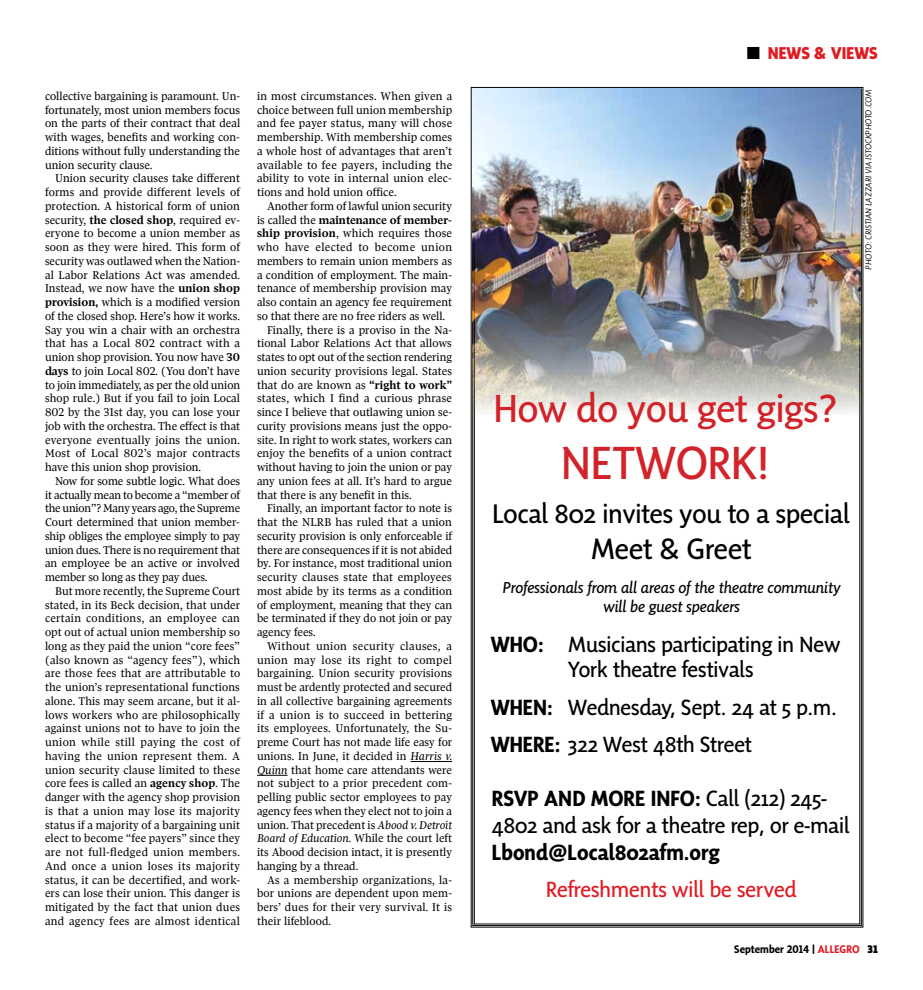
<style>
.page{position:relative;width:923px;height:990px;background:#fff}
.page>*{position:absolute;margin:0;border:0;box-sizing:border-box;transform-origin:0 0}
.t1{font:47.5px "Sensibility";color:#d2232a}
.t2{font:40px "Sensibility";color:#d2232a}
.t3{font:30px "Sensibility";color:#000}
.t4{font:27.5px "Sensibility";color:#000}
.t5{font:22.5px/25px "Sensibility";color:#000}
.t6{font:22.5px "Sensibility";color:#e11b22}
.t7{font:700 22.5px "Sensibility";color:#000}
.t8{font:800 17.5px "Sensibility";color:#e11b22}
.t9{font:italic 16.25px/19.5px "Sensibility";color:#000;text-align:center}
.t10{font:11.5px/13.8px "Pratt Pro";letter-spacing:.005em;color:#000;text-align:justify}
.t11{font:11.5px "Pratt Pro";letter-spacing:.03em;color:#000}
.t12{font:italic 11.5px "Pratt Pro";color:#000}
.t13{font:700 11.5px "Pratt Pro";color:#000}
.t14{font:700 11.25px "Sensibility";color:#000}
.t15{font:900 11.25px "Sensibility";color:#000}
.t16{font:italic 300 8.75px "Sensibility";letter-spacing:-.005em;color:#000}
.s1{font-weight:700}
.s2{font-weight:400}
.s3{font-style:italic}
.s4{font-style:normal}
.s5{color:#000}
.s6{color:#e11b22}
</style>
<div class="page">
<hr style="left:410px;top:761px;width:42px;height:1px;background:#000">
<hr style="left:257px;top:775px;width:30px;height:1px;background:#000">
<svg style="left:470px;top:87px;width:393px;height:841px"></svg>
<img style="left:472px;top:88px;width:388px;height:326px">
<p class="t10" style="left:45px;top:90px;width:197px">collective bargaining is paramount. Un&shy;fortunately, most union members focus on the parts of their contract that deal with wages, benefits and working con&shy;ditions without fully understanding the union security clause.</p>
<p class="t10" style="left:45px;top:172px;width:197px;text-indent:10px">Union security clauses take different forms and provide different levels of protection. A historical form of union security, <span class="s1">the closed shop</span>, required ev&shy;eryone to become a union member as soon as they were hired. This form of security was outlawed when the Nation&shy;al Labor Relations Act was amended.<br>Instead, we now have the <span class="s1">union shop provision,</span> which is a modified version of the closed shop. Here’s how it works.<br>Say you win a chair with an orchestra that has a Local 802 contract with a union shop provision. You now have <span class="s1">30 days</span> to join Local 802. (You don’t have to join immediately, as per the old union shop rule.) But if you fail to join Local 802 by the 31st day, you can lose your job with the orchestra. The effect is that everyone eventually joins the union.<br>Most of Local 802’s major contracts have this union shop provision.</p>
<p class="t10" style="left:45px;top:475px;width:197px;text-indent:10px">Now for some subtle logic. What does it actually mean to become a “member of the union”? Many years ago, the Supreme Court determined that union member&shy;ship obliges the employee simply to pay union dues. There is no requirement that an employee be an active or involved member so long as they pay dues.</p>
<p class="t10" style="left:45px;top:585px;width:197px;text-indent:10px">But more recently, the Supreme Court stated, in its Beck decision, that under certain conditions, an employee can opt out of actual union membership so long as they paid the union “core fees” (also known as “agency fees”), which are those fees that are attributable to the union’s representational functions alone. This may seem arcane, but it al&shy;lows workers who are philosophically against unions not to have to join the union while still paying the cost of having the union represent them. A union security clause limited to these core fees is called an <span class="s1">agency shop</span>. The danger with the agency shop provision is that a union may lose its majority status if a majority of a bargaining unit elect to become “fee payers” since they are not full-fledged union members.<br>And once a union loses its majority status, it can be decertified, and work&shy;ers can lose their union. This danger is mitigated by the fact that union dues and agency fees are almost identical</p>
<p class="t10" style="left:257px;top:90px;width:197px">in most circumstances. When given a choice between full union membership and fee payer status, many will chose membership. With membership comes a whole host of advantages that aren’t available to fee payers, including the ability to vote in internal union elec&shy;tions and hold union office.</p>
<p class="t10" style="left:267px;top:200px;width:186px">Another form of lawful union security</p>
<p class="t13" style="left:257px;top:214px;width:196px"><span class="s2">is called the</span> maintenance of member-</p>
<p class="t10" style="left:257px;top:227px;width:196px"><span class="s1">ship provision</span>, which requires those</p>
<p class="t11" style="left:257px;top:241px;width:196px">who have elected to become union</p>
<p class="t10" style="left:257px;top:255px;width:196px">members to remain union members as</p>
<p class="t10" style="left:257px;top:268px;width:196px">a condition of employment. The main-</p>
<p class="t10" style="left:257px;top:282px;width:196px">tenance of membership provision may</p>
<p class="t10" style="left:257px;top:296px;width:197px">also contain an agency fee requirement</p>
<p class="t10" style="left:257px;top:310px;width:189px">so that there are no free riders as well.</p>
<p class="t10" style="left:267px;top:323px;width:187px">Finally, there is a proviso in the Na-</p>
<p class="t10" style="left:257px;top:337px;width:196px">tional Labor Relations Act that allows</p>
<p class="t10" style="left:257px;top:351px;width:196px">states to opt out of the section rendering</p>
<p class="t10" style="left:257px;top:365px;width:196px">union security provisions legal. States</p>
<p class="t10" style="left:257px;top:378px;width:196px">that do are known as <span class="s1">“right to work”</span></p>
<p class="t10" style="left:257px;top:392px;width:196px">states, which I find a curious phrase</p>
<p class="t10" style="left:257px;top:406px;width:197px">since I believe that outlawing union se-</p>
<p class="t10" style="left:257px;top:420px;width:197px">curity provisions means just the oppo-</p>
<p class="t10" style="left:257px;top:433px;width:196px">site. In right to work states, workers can</p>
<p class="t10" style="left:257px;top:447px;width:197px">enjoy the benefits of a union contract</p>
<p class="t10" style="left:257px;top:461px;width:197px">without having to join the union or pay</p>
<p class="t10" style="left:257px;top:475px;width:196px">any union fees at all. It’s hard to argue</p>
<p class="t10" style="left:257px;top:488px;width:156px">that there is any benefit in this.</p>
<p class="t10" style="left:267px;top:502px;width:186px">Finally, an important factor to note is</p>
<p class="t10" style="left:257px;top:516px;width:196px">that the NLRB has ruled that a union</p>
<p class="t10" style="left:257px;top:530px;width:197px">security provision is only enforceable if</p>
<p class="t10" style="left:257px;top:543px;width:197px">there are consequences if it is not abided</p>
<p class="t10" style="left:257px;top:557px;width:196px">by. For instance, most traditional union</p>
<p class="t10" style="left:257px;top:571px;width:196px">security clauses state that employees</p>
<p class="t10" style="left:257px;top:585px;width:197px">most abide by its terms as a condition</p>
<p class="t10" style="left:257px;top:598px;width:197px">of employment, meaning that they can</p>
<p class="t10" style="left:257px;top:612px;width:197px">be terminated if they do not join or pay</p>
<p class="t10" style="left:257px;top:626px;width:60px">agency fees.</p>
<p class="t11" style="left:267px;top:640px;width:186px">Without union security clauses, a</p>
<p class="t11" style="left:257px;top:654px;width:196px">union may lose its right to compel</p>
<p class="t10" style="left:257px;top:667px;width:197px">bargaining. Union security provisions</p>
<p class="t10" style="left:257px;top:681px;width:197px">must be ardently protected and secured</p>
<p class="t10" style="left:257px;top:695px;width:196px">in all collective bargaining agreements</p>
<p class="t10" style="left:257px;top:708px;width:196px">if a union is to succeed in bettering</p>
<p class="t10" style="left:257px;top:722px;width:196px">its employees. Unfortunately, the Su-</p>
<p class="t10" style="left:257px;top:736px;width:197px">preme Court has not made life easy for</p>
<p class="t10" style="left:257px;top:750px;width:197px">unions. In June, it decided in <span class="s3">Harris v.</span></p>
<p class="t10" style="left:257px;top:763px;width:196px"><span class="s3">Quinn</span> that home care attendants were</p>
<p class="t10" style="left:257px;top:777px;width:197px">not subject to a prior precedent com-</p>
<p class="t10" style="left:257px;top:791px;width:196px">pelling public sector employees to pay</p>
<p class="t10" style="left:257px;top:805px;width:196px">agency fees when they elect not to join a</p>
<p class="t10" style="left:257px;top:818px;width:196px">union. That precedent is <span class="s3">Abood v. Detroit</span></p>
<p class="t12" style="left:257px;top:832px;width:196px">Board of Education. <span class="s4">While the court left</span></p>
<p class="t10" style="left:257px;top:846px;width:197px">its Abood decision intact, it is presently</p>
<p class="t10" style="left:257px;top:860px;width:103px">hanging by a thread.</p>
<p class="t10" style="left:267px;top:873px;width:186px">As a membership organizations, la-</p>
<p class="t10" style="left:257px;top:887px;width:196px">bor unions are dependent upon mem-</p>
<p class="t10" style="left:257px;top:901px;width:197px">bers’ dues for their very survival. It is</p>
<p class="t10" style="left:257px;top:915px;width:76px">their lifeblood.</p>
<h3 class="t8" style="left:746px;top:43px;width:132px"><span class="s5">■</span> NEWS &amp; VI EWS</h3>
<p class="t16" style="left:863px;top:270px;width:181px;rotate:-90deg">photo: Cristian Lazzari via istockphoto.com</p>
<h2 class="t2" style="left:494px;top:386px;width:344px">How do you get gigs?</h2>
<h1 class="t1" style="left:561px;top:436px;width:210px">NETWORK!</h1>
<h3 class="t4" style="left:492px;top:498px;width:359px">Local 802 invites you to a special</h3>
<h3 class="t3" style="left:591px;top:532px;width:162px">Meet &amp; Greet</h3>
<h3 class="t9" style="left:502px;top:577px;width:339px">Professionals from all areas of the theatre community will be guest speakers</h3>
<h3 class="t5" style="left:490px;top:632px;width:351px;text-align:center"><span class="s1">WHO:</span> Musicians participating in New<br>York theatre festivals</h3>
<h3 class="t5" style="left:490px;top:688px;width:348px;line-height:37.5px"><span class="s1">WHEN:</span> Wednesday, Sept. 24 at 5 p.m.<br><span class="s1">WHERE:</span> 322 West 48th Street</h3>
<h3 class="t5" style="left:492px;top:785px;width:359px;line-height:27px"><span class="s1">RSVP AND MORE INFO:</span> Call (212) 245-<br>4802 and ask for a theatre rep, or e-mail</h3>
<h3 class="t7" style="left:492px;top:840px;width:229px">Lbond@Local802afm.org</h3>
<h3 class="t6" style="left:546px;top:876px;width:252px">Refreshments will be served</h3>
<p class="t14" style="left:734px;top:942px;width:98px">September 2014 | <span class="s6">Allegro</span></p>
<p class="t15" style="left:867px;top:942px;width:12px">31</p>
</div>
